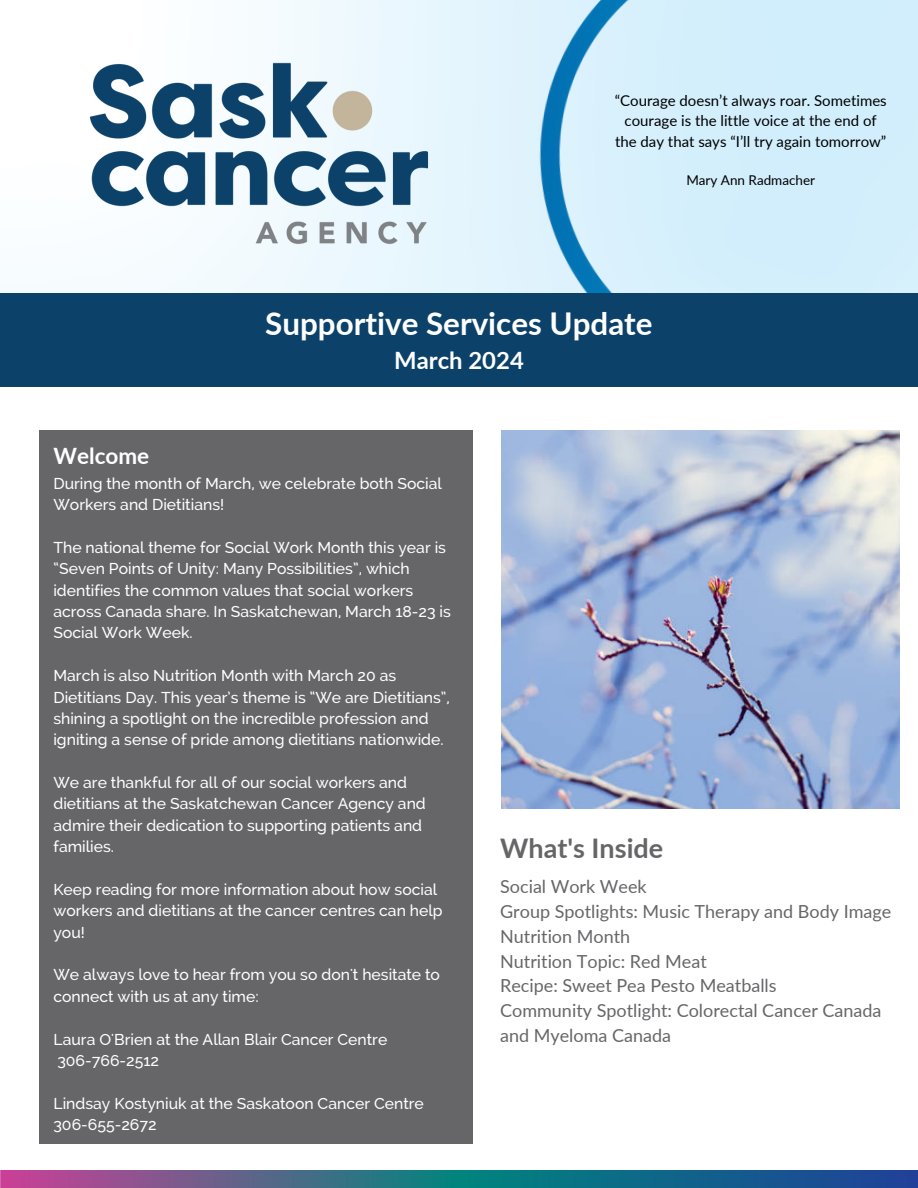
<style>
.page{position:relative;width:918px;height:1188px;background:#fff}
.page>*{position:absolute;margin:0;border:0;box-sizing:border-box;transform-origin:0 0}
.t1{font:700 31.35px "Lato";color:#fff}
.t2{font:700 27px "Lato";color:#666568}
.t3{font:700 23.85px "Lato";color:#fff}
.t4{font:700 22.5px "Lato";color:#fff}
.t5{font:18px/24.8px "Lato";color:#666568}
.t6{font:500 15.75px/21.3px "Raleway";color:#fff}
.t7{font:15px/20.2px "Lato";color:#000;text-align:center}
.t8{font:13.5px "Lato";color:#000}
</style>
<div class="page">
<div style="left:40px;top:430px;width:433px;height:714px;background:#666568"></div>
<img style="left:502px;top:430px;width:398px;height:378px">
<img style="left:84px;top:58px;width:351px;height:190px">
<img style="left:500px;top:0;width:321px;height:293px">
<div style="left:0;top:293px;width:918px;height:93px;background:#0c426a"></div>
<img style="left:0;top:1170px;width:918px;height:18px">
<h2 class="t7" style="left:615px;top:90px;width:274px">“Courage doesn’t always roar. Sometimes courage is the little voice at the end of the day that says “I’ll try again tomorrow”</h2>
<h4 class="t8" style="left:686px;top:171px;width:130px">Mary Ann Radmacher</h4>
<h5 class="t4" style="left:53px;top:442px;width:97px">Welcome</h5>
<p class="t1" style="left:265px;top:304px;width:389px">Supportive Services Update</p>
<h1 class="t3" style="left:394px;top:346px;width:131px">March 2024</h1>
<h3 class="t6" style="left:53px;top:473px;width:390px">During the month of March, we celebrate both Social<br>Workers and Dietitians!</h3>
<h3 class="t6" style="left:53px;top:537px;width:399px">The national theme for Social Work Month this year is “Seven Points of Unity: Many Possibilities”, which identifies the common values that social workers across Canada share. In Saskatchewan, March 18-23 is Social Work Week.</h3>
<h5 class="t6" style="left:53px;top:665px;width:398px">March is also Nutrition Month with March 20 as Dietitians Day. This year’s theme is “We are Dietitians”, shining a spotlight on the incredible profession and igniting a sense of pride among dietitians nationwide.</h5>
<h5 class="t6" style="left:53px;top:772px;width:374px">We are thankful for all of our social workers and dietitians at the Saskatchewan Cancer Agency and admire their dedication to supporting patients and families.</h5>
<h5 class="t6" style="left:53px;top:879px;width:391px">Keep reading for more information about how social workers and dietitians at the cancer centres can help you!</h5>
<h5 class="t6" style="left:53px;top:964px;width:388px">We always love to hear from you so don't hesitate to connect with us at any time:</h5>
<h5 class="t6" style="left:53px;top:1028px;width:335px">Laura O'Brien at the Allan Blair Cancer Centre<br>306-766-2512</h5>
<h5 class="t6" style="left:53px;top:1092px;width:372px">Lindsay Kostyniuk at the Saskatoon Cancer Centre<br>306-655-2672</h5>
<h5 class="t2" style="left:500px;top:831px;width:165px">What's Inside</h5>
<p class="t5" style="left:500px;top:874px;width:393px">Social Work Week<br>Group Spotlights: Music Therapy and Body Image<br>Nutrition Month<br>Nutrition Topic: Red Meat<br>Recipe: Sweet Pea Pesto Meatballs<br>Community Spotlight: Colorectal Cancer Canada and Myeloma Canada</p>
</div>
